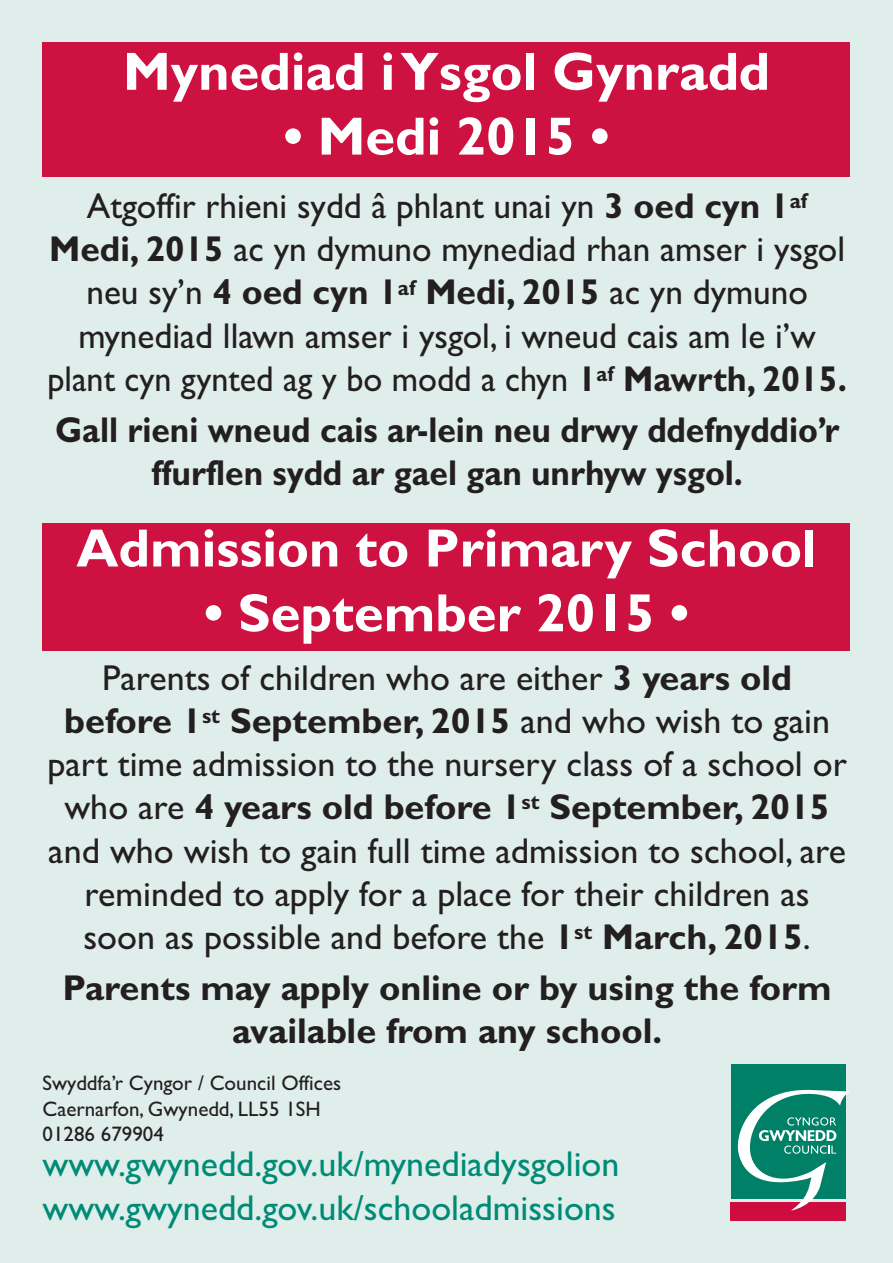
<style>
.page{position:relative;width:893px;height:1263px;background:#dfeeeb}
.page>*{position:absolute;margin:0;border:0;box-sizing:border-box;transform-origin:0 0}
.t1{font:700 54px "Gill Sans";color:#fff}
.t2{font:36px/43.2px "Gill Sans";color:#231f20;text-align:center}
.t3{font:700 36px/43.2px "Gill Sans";color:#231f20;text-align:center;scale:.93 1}
.t4{font:36px/43.2px "Gill Sans";color:#008b77}
.t5{font:700 36px/43.2px "Gill Sans";color:#231f20;text-align:center}
.t6{font:21px/25.2px "Gill Sans";color:#231f20}
.s1{font-weight:700}
</style>
<div class="page">
<div style="left:731px;top:1202px;width:115px;height:18px;background:#cd0d40"></div>
<div style="left:731px;top:1064px;width:115px;height:134px;background:#008066"></div>
<svg style="left:737px;top:1090px;width:113px;height:120px"></svg>
<div style="left:43px;top:43px;width:807px;height:134px;background:#cd1141"></div>
<div style="left:43px;top:523px;width:807px;height:128px;background:#cd1141"></div>
<h1 class="t1" style="left:123px;top:51px;width:649px">Mynediad iYsgol Gynradd</h1>
<h1 class="t1" style="left:284px;top:116px;width:327px">• Medi 2015 •</h1>
<p class="t2" style="left:47px;top:184px;width:801px">Atgoffir rhieni sydd â phlant unai yn <span class="s1">3 oed cyn 1</span><sup>af </sup><span class="s1">Medi, 2015</span> ac yn dymuno mynediad rhan amser i ysgol neu sy’n <span class="s1">4 oed cyn 1</span><sup>af</sup> <span class="s1">Medi, 2015</span> ac yn dymuno mynediad llawn amser i ysgol, i wneud cais am le i’w plant cyn gynted ag y bo modd a chyn <span class="s1">1</span><sup>af</sup> <span class="s1">Mawrth, 2015.</span></p>
<p class="t3" style="left:55px;top:412px;width:845px">Gall rieni wneud cais ar-lein neu drwy ddefnyddio’r ffurflen sydd ar gael gan unrhyw ysgol.</p>
<h1 class="t1" style="left:76px;top:528px;width:742px">Admission to Primary School</h1>
<h1 class="t1" style="left:204px;top:593px;width:486px">• September 2015 •</h1>
<p class="t2" style="left:47px;top:656px;width:801px">Parents of children who are either <span class="s1">3 years old before 1</span><sup>st</sup> <span class="s1">September, 2015</span> and who wish to gain part time admission to the nursery class of a school or who are <span class="s1">4 years old before 1</span><sup>st</sup> <span class="s1">September, 2015 </span>and who wish to gain full time admission to school, are reminded to apply for a place for their children as soon as possible and before the <span class="s1">1</span><sup>st</sup> <span class="s1">March, 2015</span>.</p>
<p class="t5" style="left:63px;top:970px;width:771px">Parents may apply online or by using the form available from any school.</p>
<p class="t6" style="left:43px;top:1070px;width:300px">Swyddfa’r Cyngor / Council Offices<br>Caernarfon, Gwynedd, LL55 1SH<br>01286 679904</p>
<p class="t4" style="left:43px;top:1142px;width:578px">www.gwynedd.gov.uk/mynediadysgolion www.gwynedd.gov.uk/schooladmissions</p>
</div>
